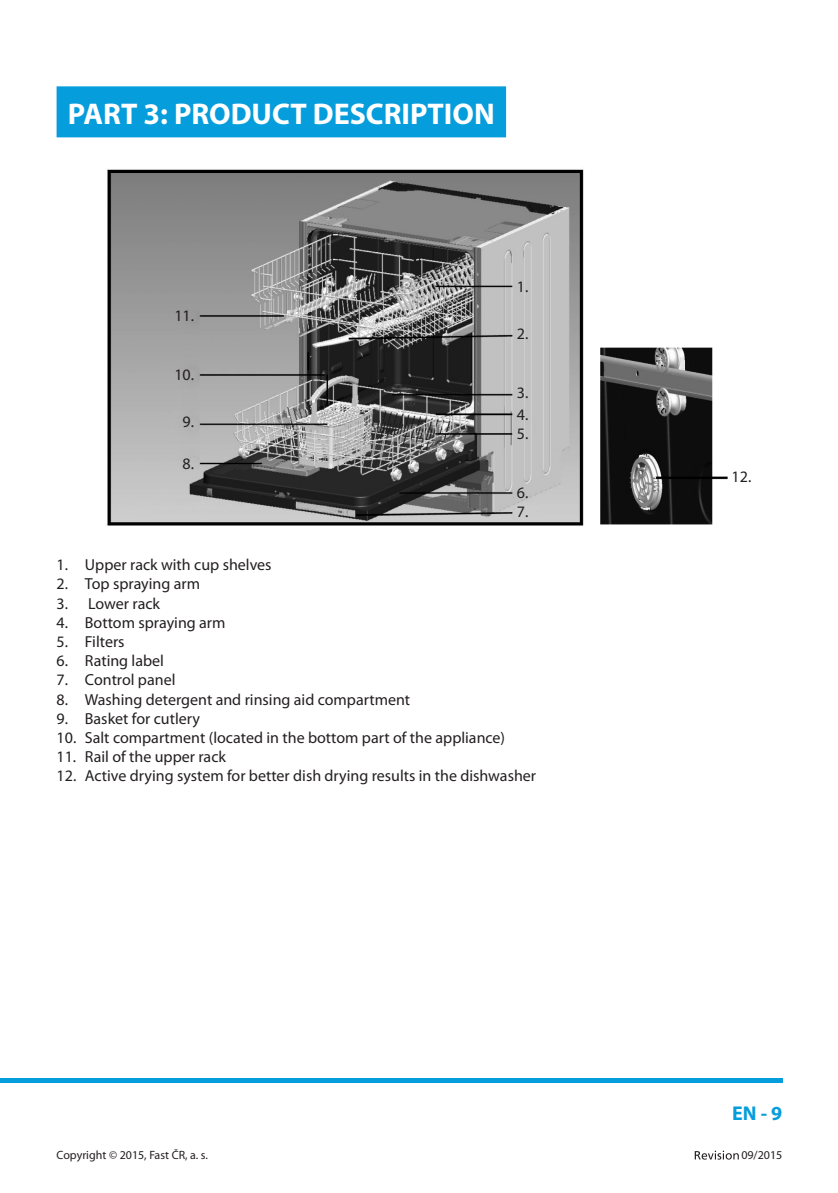
<style>
.page{position:relative;width:838px;height:1193px;background:#fff}
.page>*{position:absolute;margin:0;border:0;box-sizing:border-box;transform-origin:0 0}
.t1{font:700 30px "Myriad Pro";color:#fff}
.t2{font:700 20px "Myriad Pro";color:#069ddc}
.t3{font:16px/22px "Myriad Pro";color:#231f20}
.t4{font:12px "Myriad Pro";color:#231f20}
</style>
<div class="page">
<div style="left:0;top:1078px;width:782px;height:5px;background:#069ddc"></div>
<svg style="left:695px;top:1150px;width:44px;height:9px"></svg>
<div style="left:57px;top:86px;width:449px;height:51px;background:#069ddc"></div>
<img style="left:107px;top:169px;width:621px;height:357px">
<h1 class="t1" style="left:68px;top:103px;width:428px">PART 3: PRODUCT DESCRIPTION</h1>
<p class="t3" style="left:174px;top:305px;width:21px">11.</p>
<p class="t3" style="left:174px;top:364px;width:21px">10.</p>
<p class="t3" style="left:183px;top:412px;width:13px">9.</p>
<p class="t3" style="left:183px;top:454px;width:13px">8.</p>
<p class="t3" style="left:517px;top:276px;width:13px">1.</p>
<p class="t3" style="left:517px;top:324px;width:13px">2.</p>
<p class="t3" style="left:517px;top:383px;width:13px">3.<br>4.</p>
<p class="t3" style="left:517px;top:424px;width:13px">5.</p>
<p class="t3" style="left:517px;top:484px;width:13px;line-height:19.2px">6.<br>7.</p>
<p class="t3" style="left:57px;top:555px;width:216px">1. Upper rack with cup shelves</p>
<p class="t3" style="left:57px;top:574px;width:145px">2. Top spraying arm</p>
<p class="t3" style="left:57px;top:593px;width:105px">3. Lower rack</p>
<p class="t3" style="left:57px;top:612px;width:170px">4. Bottom spraying arm</p>
<p class="t3" style="left:57px;top:632px;width:70px">5. Filters</p>
<p class="t3" style="left:57px;top:651px;width:109px">6. Rating label</p>
<p class="t3" style="left:57px;top:670px;width:120px">7. Control panel</p>
<p class="t3" style="left:57px;top:689px;width:355px">8. Washing detergent and rinsing aid compartment</p>
<p class="t3" style="left:57px;top:708px;width:145px">9. Basket for cutlery</p>
<p class="t3" style="left:57px;top:728px;width:450px">10. Salt compartment (located in the bottom part of the appliance)</p>
<p class="t3" style="left:57px;top:747px;width:171px">11. Rail of the upper rack</p>
<p class="t3" style="left:57px;top:766px;width:481px">12. Active drying system for better dish drying results in the dishwasher</p>
<p class="t3" style="left:731px;top:467px;width:21px">12.</p>
<p class="t2" style="left:732px;top:1105px;width:52px">EN - 9</p>
<p class="t4" style="left:57px;top:1150px;width:153px">Copyright © 2015, Fast ČR, a. s.</p>
<p class="t4" style="left:741px;top:1150px;width:43px">09/2015</p>
</div>
